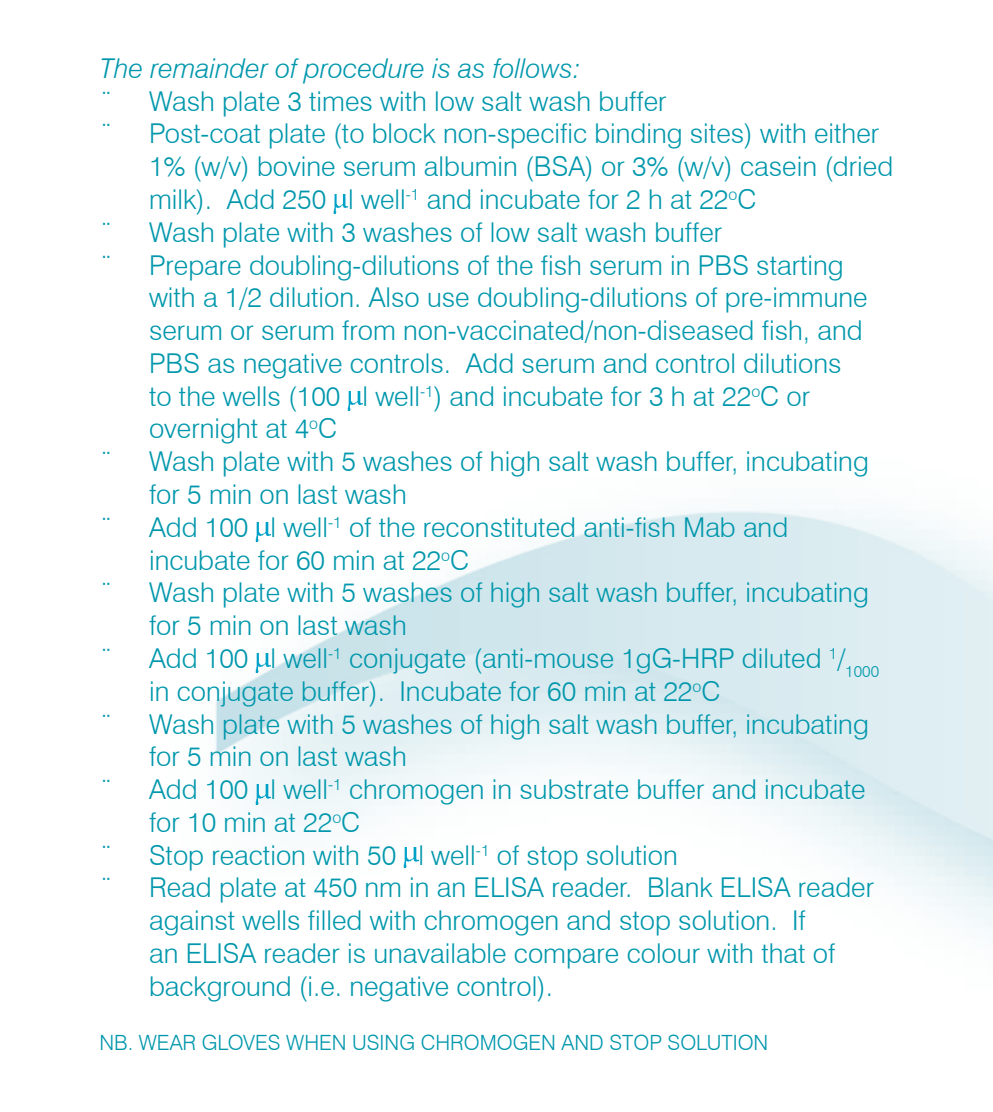
<style>
.page{position:relative;width:993px;height:1112px;background:#fff}
.page>*{position:absolute;margin:0;border:0;box-sizing:border-box;transform-origin:0 0}
.t1{font:300 27.3px/32.9px "Swiss 721 BT";color:#0097ac}
.t2{font:italic 300 27.3px "Swiss 721 BT";color:#0097ac}
.t3{font:300 21px "Swiss 721 BT";color:#0097ac}
</style>
<div class="page">
<img style="left:215px;top:410px;width:777px;height:519px">
<img style="left:333px;top:195px;width:15px;height:19px">
<img style="left:347px;top:391px;width:15px;height:19px">
<img style="left:256px;top:522px;width:14px;height:19px">
<img style="left:256px;top:653px;width:14px;height:19px">
<img style="left:256px;top:784px;width:14px;height:19px">
<img style="left:403px;top:847px;width:15px;height:20px">
<p class="t2" style="left:99px;top:51px;width:482px">The remainder of procedure is as follows:</p>
<p class="t1" style="left:99px;top:84px;width:15px">¨</p>
<p class="t1" style="left:149px;top:84px;width:519px">Wash plate 3 times with low salt wash buffer</p>
<p class="t1" style="left:99px;top:117px;width:15px">¨</p>
<p class="t1" style="left:149px;top:117px;width:745px">Post-coat plate (to block non-specific binding sites) with either<br>1% (w/v) bovine serum albumin (BSA) or 3% (w/v) casein (dried milk). Add 250 l well<sup>-1</sup> and incubate for 2 h at 22<sup>o</sup>C</p>
<p class="t1" style="left:99px;top:215px;width:15px">¨</p>
<p class="t1" style="left:149px;top:215px;width:574px">Wash plate with 3 washes of low salt wash buffer</p>
<p class="t1" style="left:99px;top:248px;width:15px">¨</p>
<p class="t1" style="left:149px;top:248px;width:720px">Prepare doubling-dilutions of the fish serum in PBS starting with a 1/2 dilution. Also use doubling-dilutions of pre-immune serum or serum from non-vaccinated/non-diseased fish, and PBS as negative controls. Add serum and control dilutions to the wells (100 l well<sup>-1</sup>) and incubate for 3 h at 22<sup>o</sup>C or overnight at 4<sup>o</sup>C</p>
<p class="t1" style="left:99px;top:445px;width:15px">¨</p>
<p class="t1" style="left:149px;top:445px;width:721px">Wash plate with 5 washes of high salt wash buffer, incubating for 5 min on last wash</p>
<p class="t1" style="left:99px;top:510px;width:15px">¨</p>
<p class="t1" style="left:149px;top:510px;width:640px">Add 100 l well<sup>-1</sup> of the reconstituted anti-fish Mab and incubate for 60 min at 22<sup>o</sup>C</p>
<p class="t1" style="left:99px;top:576px;width:15px">¨</p>
<p class="t1" style="left:149px;top:576px;width:721px">Wash plate with 5 washes of high salt wash buffer, incubating for 5 min on last wash</p>
<p class="t1" style="left:99px;top:641px;width:15px">¨</p>
<p class="t1" style="left:149px;top:641px;width:731px">Add 100 l well<sup>-1</sup> conjugate (anti-mouse 1gG-HRP diluted <sup>1</sup>/<sub>1000 </sub>in conjugate buffer). Incubate for 60 min at 22<sup>o</sup>C</p>
<p class="t1" style="left:99px;top:707px;width:15px">¨</p>
<p class="t1" style="left:149px;top:707px;width:721px">Wash plate with 5 washes of high salt wash buffer, incubating for 5 min on last wash</p>
<p class="t1" style="left:99px;top:772px;width:15px">¨</p>
<p class="t1" style="left:149px;top:772px;width:718px">Add 100 l well<sup>-1</sup> chromogen in substrate buffer and incubate for 10 min at 22<sup>o</sup>C</p>
<p class="t1" style="left:99px;top:838px;width:15px">¨</p>
<p class="t1" style="left:149px;top:838px;width:530px">Stop reaction with 50 l well<sup>-1</sup> of stop solution</p>
<p class="t1" style="left:99px;top:870px;width:15px">¨</p>
<p class="t1" style="left:149px;top:870px;width:726px">Read plate at 450 nm in an ELISA reader. Blank ELISA reader against wells filled with chromogen and stop solution. If<br>an ELISA reader is unavailable compare colour with that of background (i.e. negative control).</p>
<p class="t3" style="left:99px;top:1029px;width:670px">NB. WEAR GLOVES WHEN USING CHROMOGEN AND STOP SOLUTION</p>
</div>
